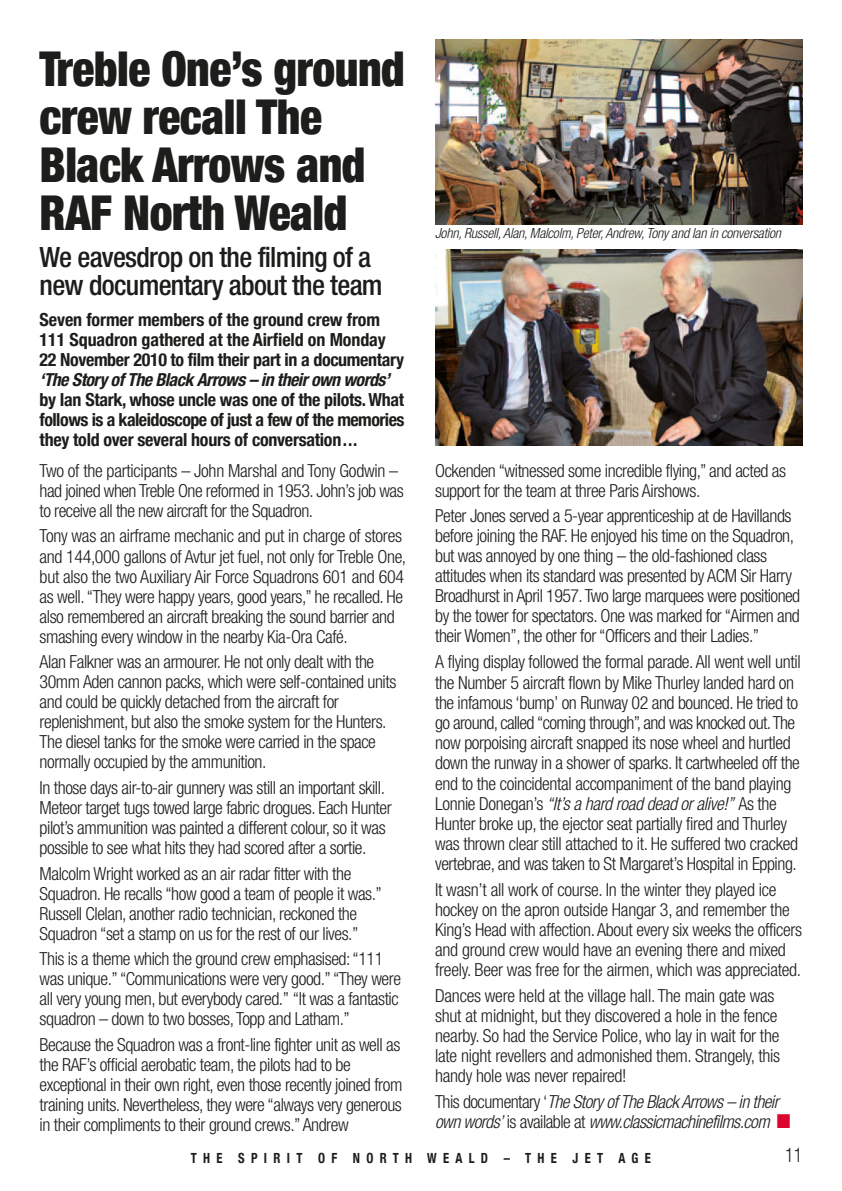
<style>
.page{position:relative;width:842px;height:1191px;background:#fff}
.page>*{position:absolute;margin:0;border:0;box-sizing:border-box;transform-origin:0 0}
.t1{font:900 condensed 48px/48px "Helvetica Neue";letter-spacing:-.01em;color:#1d1d1b;scale:.95 1}
.t2{font:500 condensed 28px/28px "Helvetica Neue";letter-spacing:-.025em;color:#1d1d1b}
.t3{font:300 condensed 20px "Helvetica Neue";color:#1d1d1b;scale:.9 1}
.t4{font:300 condensed 18px/20px "Helvetica Neue";letter-spacing:-.025em;color:#1d1d1b}
.t5{font:700 condensed 18px/20px "Helvetica Neue";letter-spacing:-.015em;color:#1d1d1b}
.t6{font:italic 300 condensed 18px/20px "Helvetica Neue";letter-spacing:-.03em;color:#1d1d1b}
.t7{font:italic 700 condensed 18px "Helvetica Neue";color:#1d1d1b}
.t8{font:italic 300 condensed 14px "Helvetica Neue";color:#1d1d1b}
.t9{font:700 condensed 14px "Helvetica Neue";letter-spacing:.5em;color:#1d1d1b;scale:.9 1}
.s1{font-style:italic}
.s2{font-style:normal}
.s3{color:#da062b}
</style>
<div class="page">
<img style="left:435px;top:40px;width:367px;height:184px">
<img style="left:435px;top:249px;width:367px;height:196px">
<h1 class="t1" style="left:40px;top:44px;width:386px">Treble One’s ground crew recall The<br>Black Arrows and<br>RAF North Weald</h1>
<p class="t2" style="left:40px;top:245px;width:344px">We eavesdrop on the filming of a new documentary about the team</p>
<p class="t5" style="left:40px;top:310px;width:366px">Seven former members of the ground crew from<br>111 Squadron gathered at the Airfield on Monday<br>22 November 2010 to film their part in a documentary</p>
<h5 class="t7" style="left:40px;top:373px;width:355px">‘The Story of The Black Arrows – in theirown words’</h5>
<p class="t5" style="left:40px;top:390px;width:366px;text-align:justify">by Ian Stark, whose uncle was one of the pilots. What follows is a kaleidoscope of just a few of the memories they told over several hours of conversation...</p>
<p class="t4" style="left:40px;top:462px;width:365px">Two of the participants – John Marshal and Tony Godwin – had joined when Treble One reformed in 1953. John’s job was to receive all the new aircraft for the Squadron.</p>
<p class="t4" style="left:40px;top:527px;width:368px">Tony was an airframe mechanic and put in charge of stores and 144,000 gallons of Avtur jet fuel, not only for Treble One, but also the two Auxiliary Air Force Squadrons 601 and 604 as well. “They were happy years, good years,” he recalled. He also remembered an aircraft breaking the sound barrier and smashing every window in the nearby Kia-Ora Café.</p>
<p class="t4" style="left:40px;top:653px;width:358px">Alan Falkner was an armourer. He not only dealt with the 30mm Aden cannon packs, which were self-contained units and could be quickly detached from the aircraft for replenishment, but also the smoke system for the Hunters.<br>The diesel tanks for the smoke were carried in the space normally occupied by the ammunition.</p>
<p class="t4" style="left:40px;top:779px;width:354px">In those days air-to-air gunnery was still an important skill.<br>Meteor target tugs towed large fabric drogues. Each Hunter pilot’s ammunition was painted a different colour, so it was possible to see what hits they had scored after a sortie.</p>
<p class="t4" style="left:40px;top:864px;width:344px">Malcolm Wright worked as an air radar fitter with the Squadron. He recalls “how good a team of people it was.” Russell Clelan, another radio technician, reckoned the Squadron “set a stamp on us for the rest of our lives.”</p>
<p class="t4" style="left:40px;top:950px;width:363px">This is a theme which the ground crew emphasised: “111 was unique.” “Communications were very good.” “They were all very young men, but everybody cared.” “It was a fantastic squadron – down to two bosses, Topp and Latham.”</p>
<p class="t4" style="left:40px;top:1036px;width:364px">Because the Squadron was a front-line fighter unit as well as the RAF’s official aerobatic team, the pilots had to be exceptional in their own right, even those recently joined from training units. Nevertheless, they were “always very generous in their compliments to their ground crews.” Andrew</p>
<p class="t9" style="left:191px;top:1149px;width:247px">THE SPIRIT OF NORTH</p>
<p class="t8" style="left:435px;top:228px;width:350px">John,Russell,Alan,Malcolm,Peter,Andrew,Tony and Ian in conversation</p>
<p class="t4" style="left:435px;top:462px;width:353px">Ockenden “witnessed some incredible flying,” and acted as</p>
<p class="t4" style="left:435px;top:482px;width:267px">support for the team at three Paris Airshows.</p>
<p class="t4" style="left:435px;top:507px;width:358px">Peter Jones served a 5-year apprenticeship at de Havillands</p>
<p class="t4" style="left:435px;top:527px;width:360px">before joining the RAF. He enjoyed his time on the Squadron,</p>
<p class="t4" style="left:435px;top:547px;width:334px">but was annoyed by one thing – the old-fashioned class</p>
<p class="t4" style="left:435px;top:567px;width:358px">attitudes when its standard was presented by ACM Sir Harry</p>
<p class="t4" style="left:435px;top:587px;width:367px">Broadhurst in April 1957. Two large marquees were positioned</p>
<p class="t4" style="left:435px;top:607px;width:366px">by the tower for spectators. One was marked for “Airmen and</p>
<p class="t4" style="left:435px;top:627px;width:326px">their Women”, the other for “Officers and their Ladies.”</p>
<p class="t4" style="left:435px;top:653px;width:367px">A flying display followed the formal parade. All went well until the Number 5 aircraft flown by Mike Thurley landed hard on the infamous ‘bump’ on Runway 02 and bounced. He tried to go around, called “coming through”, and was knocked out.The now porpoising aircraft snapped its nose wheel and hurtled down the runway in a shower of sparks. It cartwheeled off the end to the coincidental accompaniment of the band playing Lo n n i e D o n e g a n ’s <span class="s1">“It’sa hard road dead oralive!”</span> As t h e Hunter broke up, the ejector seat partially fired and Thurley was thrown clear still attached to it. He suffered two cracked vertebrae, and was taken to St Margaret’s Hospital in Epping.</p>
<p class="t4" style="left:435px;top:881px;width:368px">It wasn’t all work of course. In the winter they played ice hockey on the apron outside Hangar 3, and remember the King’s Head with affection. About every six weeks the officers and ground crew would have an evening there and mixed freely. Beer was free for the airmen, which was appreciated.</p>
<p class="t4" style="left:435px;top:987px;width:346px">Dances were held at the village hall. The main gate was shut at midnight, but they discovered a hole in the fence nearby. So had the Service Police, who lay in wait for the late night revellers and admonished them. Strangely, this handy hole was never repaired!</p>
<p class="t6" style="left:435px;top:1092px;width:357px"><span class="s2">T h i s d o c u m e n t a r y ‘</span> TheStory ofTheBlack Arrows– in their own words’<span class="s2">i s a v a i l a b l e a t</span> www.classicmachinefilms.com <span class="s3">■</span></p>
<p class="t9" style="left:427px;top:1149px;width:250px">WEALD – THE JET AGE</p>
<p class="t3" style="left:785px;top:1147px;width:20px">11</p>
</div>
